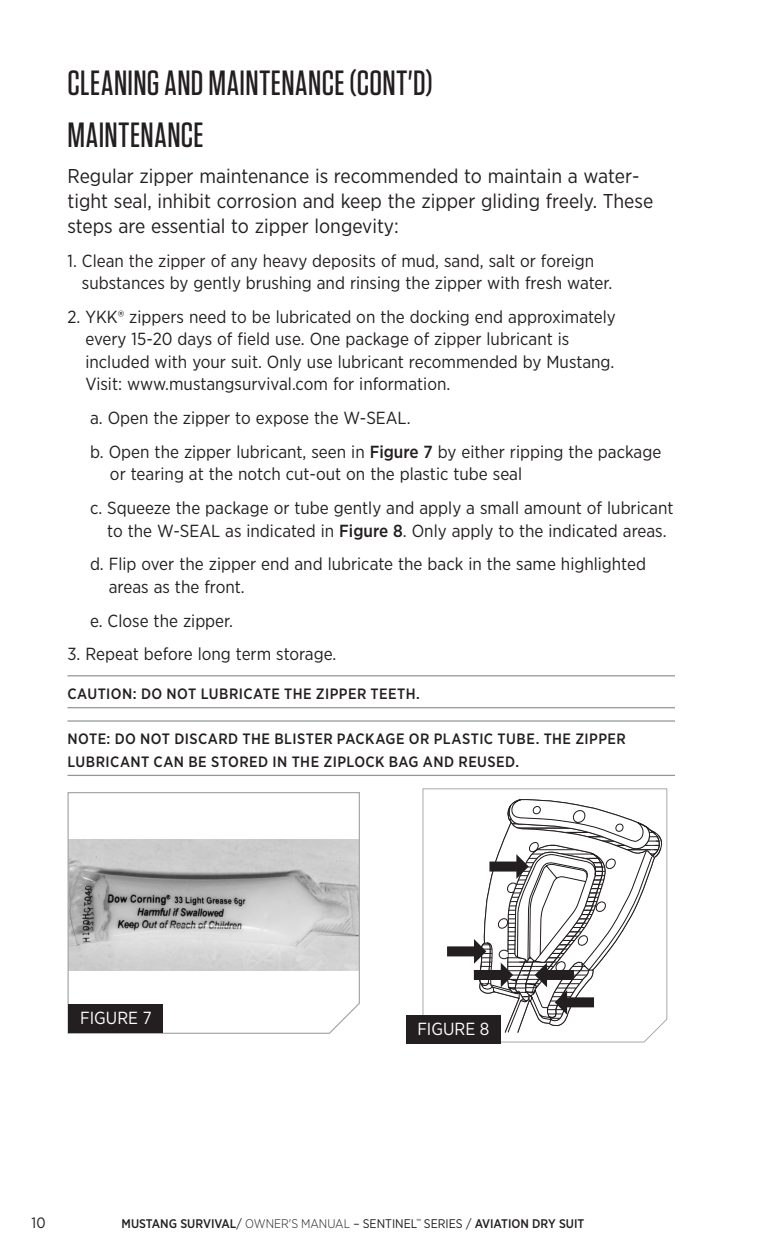
<style>
.page{position:relative;width:765px;height:1260px;background:#fff}
.page>*{position:absolute;margin:0;border:0;box-sizing:border-box;transform-origin:0 0}
.HEADS{font:500 35px "Tungsten";letter-spacing:.015em;color:#231f20}
.t1{font:20px/25px "Gotham Narrow";color:#231f20}
.t2{font:17.5px/22.5px "Gotham Narrow";color:#231f20}
.t3{font:17.5px "Gotham Narrow";color:#fff}
.WARNING{font:500 15px/22.5px "Gotham Narrow";letter-spacing:.03em;color:#231f20}
.t4{font:15px "Gotham Narrow";color:#231f20}
.t5{font:500 12.5px "Gotham Narrow";color:#231f20}
.s1{font-weight:500}
.s2{font-weight:400}
.s3{font-weight:300}
</style>
<div class="page">
<hr style="left:68px;top:675px;width:607px;height:1px;background:#939598">
<hr style="left:68px;top:707px;width:607px;height:1px;background:#939598">
<hr style="left:68px;top:720px;width:607px;height:2px;background:#939598">
<hr style="left:68px;top:775px;width:607px;height:1px;background:#939598">
<svg style="left:422px;top:788px;width:246px;height:255px"></svg>
<div style="left:406px;top:1015px;width:94px;height:28px;background:#231f20"></div>
<svg style="left:67px;top:792px;width:293px;height:242px"></svg>
<div style="left:69px;top:1004px;width:94px;height:29px;background:#231f20"></div>
<p class="HEADS" style="left:68px;top:65px;width:367px">CLEANING AND MAINTENANCE (CONT'D)</p>
<p class="HEADS" style="left:68px;top:116px;width:138px">MAINTENANCE</p>
<p class="t1" style="left:68px;top:163px;width:587px">Regular zipper maintenance is recommended to maintain a water&shy;tight seal, inhibit corrosion and keep the zipper gliding freely. These steps are essential to zipper longevity:</p>
<p class="t2" style="left:82px;top:249px;width:532px;text-indent:-14px">1. Clean the zipper of any heavy deposits of mud, sand, salt or foreign substances by gently brushing and rinsing the zipper with fresh water.</p>
<p class="t2" style="left:85px;top:305px;width:532px;text-indent:-18px">2. YKK® zippers need to be lubricated on the docking end approximately every 15-20 days of field use. One package of zipper lubricant is included with your suit. Only use lubricant recommended by Mustang.<br>Visit: www.mustangsurvival.com for information.</p>
<p class="t2" style="left:90px;top:406px;width:322px">a. Open the zipper to expose the W-SEAL.</p>
<p class="t2" style="left:110px;top:440px;width:553px;text-indent:-20px">b. Open the zipper lubricant, seen in <span class="s1">Figure 7</span> by either ripping the package or tearing at the notch cut-out on the plastic tube seal</p>
<p class="t2" style="left:90px;top:496px;width:585px;text-align:center">c. Squeeze the package or tube gently and apply a small amount of lubricant to the W-SEAL as indicated in <span class="s1">Figure 8</span>. Only apply to the indicated areas.</p>
<p class="t2" style="left:109px;top:553px;width:539px;text-indent:-19px">d. Flip over the zipper end and lubricate the back in the same highlighted areas as the front.</p>
<p class="t2" style="left:90px;top:609px;width:145px">e. Close the zipper.</p>
<p class="t2" style="left:68px;top:643px;width:270px">3. Repeat before long term storage.</p>
<p class="WARNING" style="left:68px;top:682px;width:354px">CAUTION: DO NOT LUBRICATE THE ZIPPER TEETH.</p>
<p class="WARNING" style="left:68px;top:727px;width:560px">NOTE: DO NOT DISCARD THE BLISTER PACKAGE OR PLASTIC TUBE. THE ZIPPER<br>LUBRICANT CAN BE STORED IN THE ZIPLOCK BAG AND REUSED.</p>
<p class="t3" style="left:80px;top:1007px;width:73px">FIGURE 7</p>
<p class="t3" style="left:417px;top:1018px;width:74px">FIGURE 8</p>
<p class="t4" style="left:32px;top:1213px;width:15px">10</p>
<p class="t5" style="left:122px;top:1216px;width:464px">MUSTANG SURVIVAL<span class="s2">/</span> <span class="s3">OWNER'S MANUAL</span> <span class="s2">– SENTINEL</span><sup>™</sup> <span class="s2">SERIES /</span> AVIATION DRY SUIT</p>
</div>
